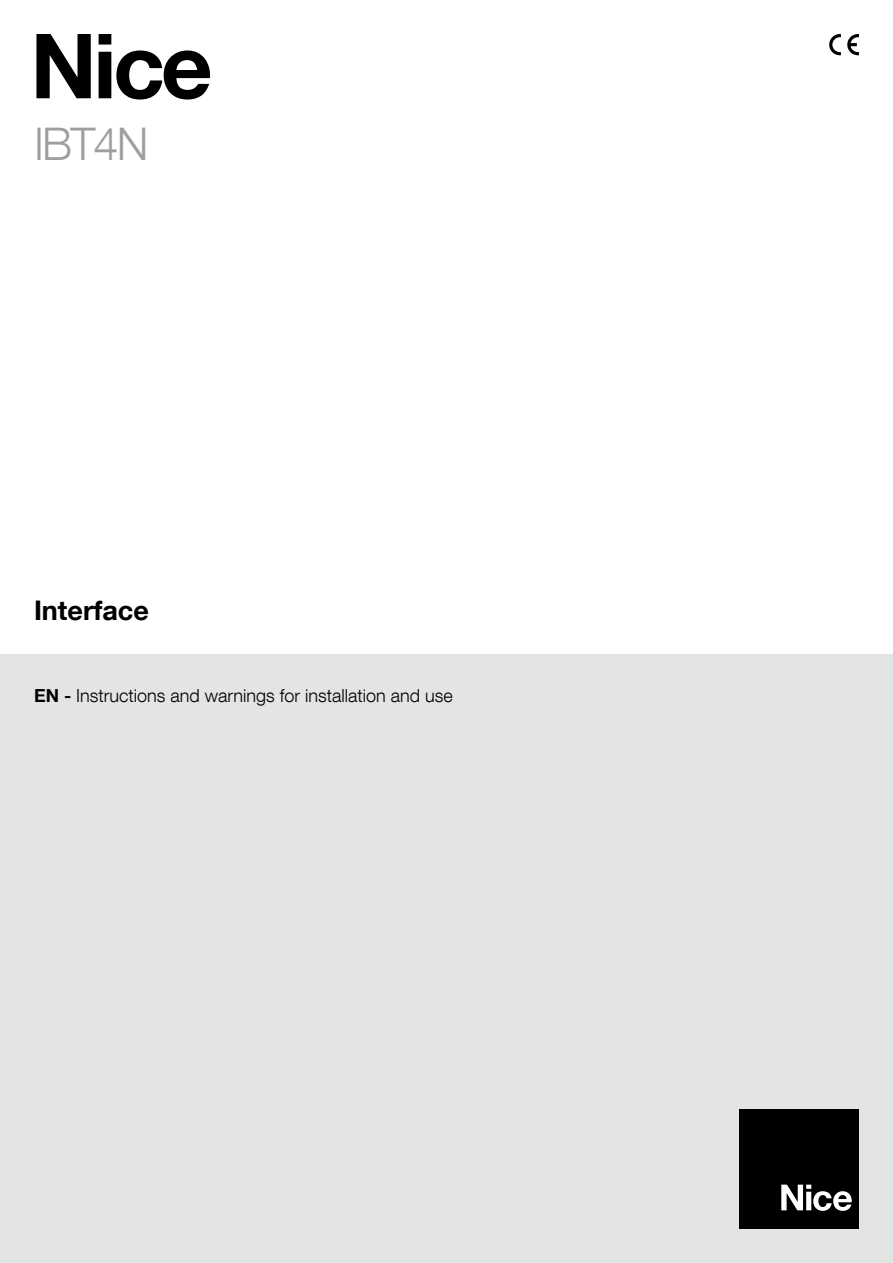
<style>
.page{position:relative;width:893px;height:1263px;background:#fff}
.page>*{position:absolute;margin:0;border:0;box-sizing:border-box;transform-origin:0 0}
.t1{font:700 90px "Helvetica Neue LT Com";color:#000}
.t2{font:300 45px "Helvetica Neue LT Com";letter-spacing:-.04em;color:#9c9e9f}
.t3{font:700 27px "Helvetica Neue LT Com";color:#000}
.t4{font:300 18px "Helvetica Neue LT Com";color:#000}
.s1{font-weight:700}
</style>
<div class="page">
<div style="left:0;top:655px;width:893px;height:608px;background:#e3e4e4"></div>
<svg style="left:847px;top:34px;width:12px;height:21px"></svg>
<svg style="left:829px;top:34px;width:12px;height:21px"></svg>
<div style="left:740px;top:1110px;width:119px;height:119px;background:#000"></div>
<svg style="left:781px;top:1184px;width:71px;height:27px"></svg>
<h1 class="t1" style="left:30px;top:9px;width:184px">Nice</h1>
<h2 class="t2" style="left:34px;top:117px;width:116px">IBT4N</h2>
<h3 class="t3" style="left:34px;top:593px;width:116px">Interface</h3>
<p class="t4" style="left:34px;top:684px;width:420px"><span class="s1">EN -</span> Instructions and warnings for installation and use</p>
</div>
